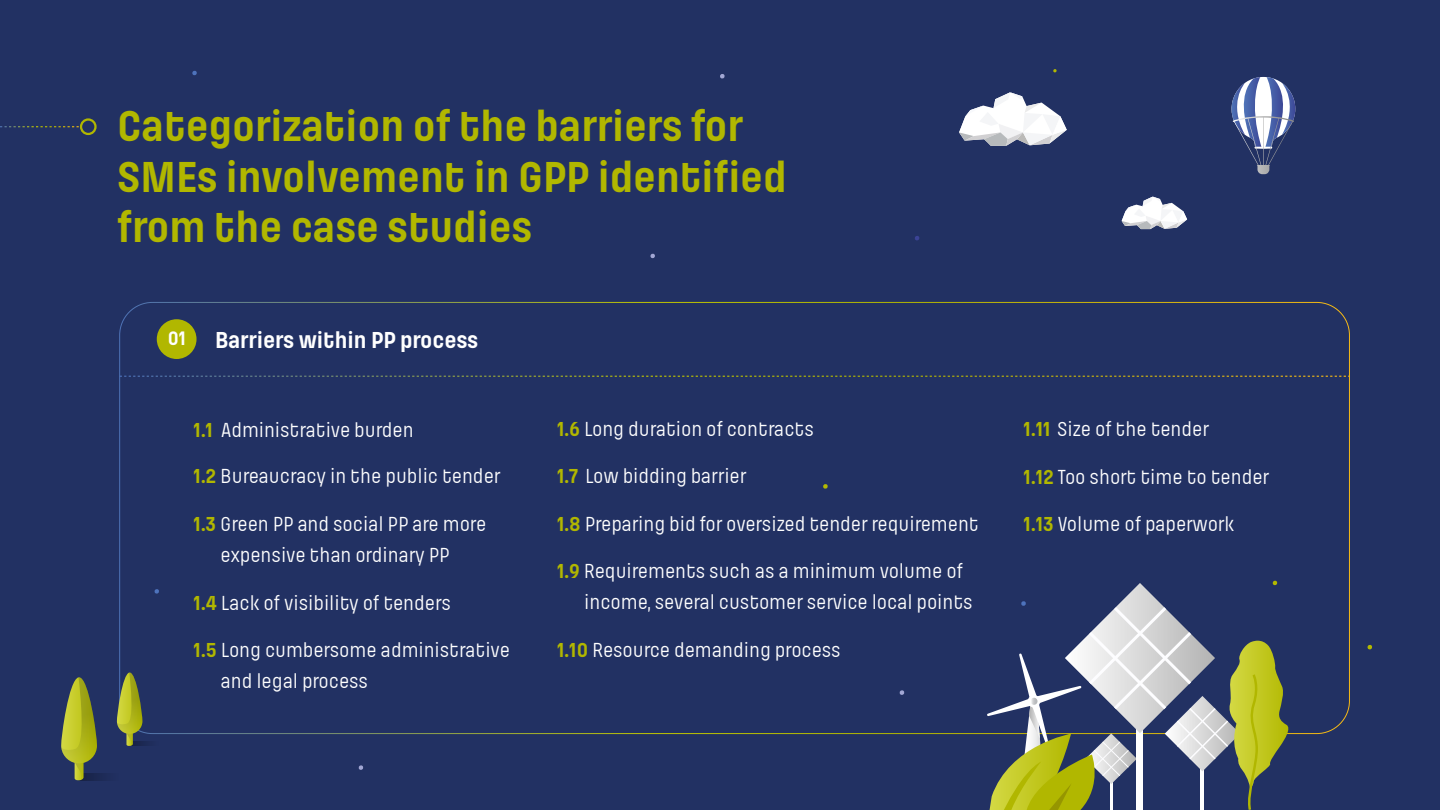
<style>
.page{position:relative;width:1440px;height:810px;background:#223163}
.page>*{position:absolute;margin:0;border:0;box-sizing:border-box;transform-origin:0 0}
.t1{font:700 45px/50.2px "Pilcrow W03";color:#b1b700}
.t2{font:700 24px "Pilcrow W03";letter-spacing:-.005em;color:#fff}
.t3{font:21px/31.5px "Pilcrow W03";letter-spacing:-.005em;color:#fff}
.t4{font:700 20.25px "Pilcrow W03";color:#fff}
.s1{font-weight:700;color:#b1b700}
</style>
<div class="page">
<svg style="left:823px;top:484px;width:5px;height:5px"></svg>
<svg style="left:899px;top:690px;width:6px;height:5px"></svg>
<svg style="left:1367px;top:645px;width:5px;height:5px"></svg>
<svg style="left:915px;top:236px;width:5px;height:5px"></svg>
<svg style="left:720px;top:74px;width:5px;height:5px"></svg>
<svg style="left:192px;top:70px;width:5px;height:6px"></svg>
<svg style="left:650px;top:253px;width:5px;height:6px"></svg>
<svg style="left:358px;top:765px;width:6px;height:5px"></svg>
<svg style="left:154px;top:589px;width:5px;height:5px"></svg>
<svg style="left:1053px;top:69px;width:4px;height:4px"></svg>
<svg style="left:0;top:126px;width:79px;height:1px"></svg>
<div style="left:80px;top:118px;width:17px;height:17px;border:2px solid #b1b700;border-radius:50%"></div>
<svg style="left:120px;top:376px;width:1229px;height:1px"></svg>
<div style="left:157px;top:319px;width:40px;height:40px;background:#b1b700;border-radius:20px"></div>
<div style="left:79px;top:773px;width:40px;height:7px;background:#1f2d5b"></div>
<svg style="left:61px;top:677px;width:36px;height:104px"></svg>
<div style="left:130px;top:741px;width:28px;height:5px;background:#1f2c5a"></div>
<svg style="left:117px;top:673px;width:25px;height:73px"></svg>
<svg style="left:987px;top:580px;width:305px;height:230px"></svg>
<svg style="left:959px;top:92px;width:108px;height:54px"></svg>
<svg style="left:1122px;top:197px;width:65px;height:32px"></svg>
<svg style="left:1231px;top:77px;width:65px;height:97px"></svg>
<h1 class="t1" style="left:117px;top:103px;width:671px">Categorization of the barriers for<br>SMEs involvement in GPP identified from the case studies</h1>
<p class="t4" style="left:168px;top:328px;width:20px">01</p>
<p class="t2" style="left:215px;top:327px;width:265px">Barriers within PP process</p>
<p class="t3" style="left:193px;top:414px;width:222px"><span class="s1">1.1</span> Administrative burden</p>
<p class="t3" style="left:193px;top:461px;width:308px"><span class="s1">1.2</span> Bureaucracy in the public tender</p>
<p class="t3" style="left:193px;top:509px;width:294px;text-align:center"><span class="s1">1.3</span> Green PP and social PP are more expensive than ordinary PP</p>
<p class="t3" style="left:193px;top:587px;width:259px"><span class="s1">1.4</span> Lack of visibility of tenders</p>
<p class="t3" style="left:221px;top:635px;width:291px;text-indent:-27px"><span class="s1">1.5</span> Long cumbersome administrative and legal process</p>
<p class="t3" style="left:557px;top:414px;width:258px"><span class="s1">1.6</span> Long duration of contracts</p>
<p class="t3" style="left:557px;top:461px;width:191px"><span class="s1">1.7</span> Low bidding barrier</p>
<p class="t3" style="left:557px;top:508px;width:423px"><span class="s1">1.8</span> Preparing bid for oversized tender requirement</p>
<p class="t3" style="left:584px;top:556px;width:390px;text-indent:-27px"><span class="s1">1.9</span> Requirements such as a minimum volume of income, several customer service local points</p>
<p class="t3" style="left:557px;top:635px;width:285px"><span class="s1">1.10</span> Resource demanding process</p>
<p class="t3" style="left:1024px;top:414px;width:187px"><span class="s1">1.11</span> Size of the tender</p>
<p class="t3" style="left:1024px;top:461px;width:247px"><span class="s1">1.12</span> Too short time to tender</p>
<p class="t3" style="left:1024px;top:509px;width:212px"><span class="s1">1.13</span> Volume of paperwork</p>
</div>
